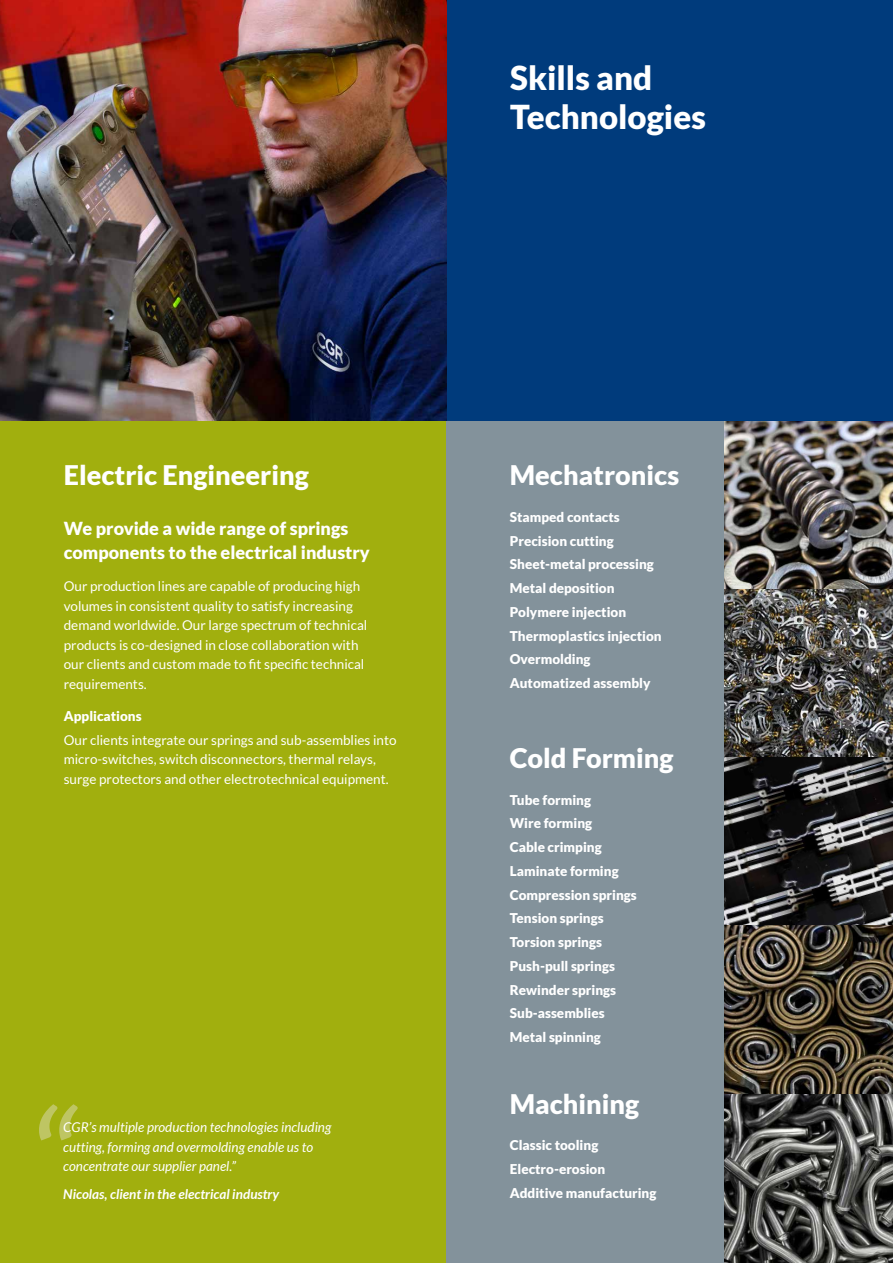
<style>
.page{position:relative;width:893px;height:1263px;background:#fff}
.page>*{position:absolute;margin:0;border:0;box-sizing:border-box;transform-origin:0 0}
.t1{font:italic 142.35px "Lato";color:#bec563}
.t2{font:900 33px/39px "Lato";color:#fff}
.t3{font:900 27px "Lato";color:#fff}
.t4{font:900 18px/24px "Lato";color:#fff}
.t5{font:13.5px/19.5px "Lato";color:#fff}
.t6{font:900 13.5px/23.7px "Lato";color:#fff}
.t7{font:italic 13.5px/19.5px "Lato";color:#fff}
.t8{font:italic 700 13.5px "Lato";color:#fff}
</style>
<div class="page">
<div style="left:0;top:416px;width:446px;height:847px;background:#a1af0e"></div>
<div style="left:446px;top:412px;width:447px;height:851px;background:#83929b"></div>
<img style="left:725px;top:421px;width:168px;height:842px">
<div style="left:446px;top:0;width:447px;height:421px;background:#003b7c"></div>
<img style="left:0;top:0;width:446px;height:421px">
<h2 class="t2" style="left:510px;top:58px;width:197px">Skills and<br>Technologies</h2>
<h3 class="t3" style="left:64px;top:459px;width:247px">Electric Engineering</h3>
<h3 class="t4" style="left:64px;top:516px;width:308px">We provide a wide range of springs components to the electrical industry</h3>
<p class="t5" style="left:64px;top:576px;width:305px">Our production lines are capable of producing high volumes in consistent quality to satisfy increasing demand worldwide. Our large spectrum of technical products is co-designed in close collaboration with our clients and custom made to fit specific technical requirements.</p>
<p class="t6" style="left:64px;top:704px;width:79px">Applications</p>
<p class="t5" style="left:64px;top:730px;width:334px">Our clients integrate our springs and sub-assemblies into micro-switches, switch disconnectors, thermal relays, surge protectors and other electrotechnical equipment.</p>
<h1 class="t1" style="left:26px;top:1082px;width:50px">“</h1>
<p class="t7" style="left:63px;top:1118px;width:270px">CGR’s multiple production technologies including cutting, forming and overmolding enable us to concentrate our supplier panel.”</p>
<p class="t8" style="left:63px;top:1186px;width:217px">Nicolas, client in the electrical industry</p>
<h3 class="t3" style="left:510px;top:459px;width:171px">Mechatronics</h3>
<p class="t6" style="left:510px;top:505px;width:153px">Stamped contacts<br>Precision cutting<br>Sheet-metal processing<br>Metal deposition<br>Polymere injection<br>Thermoplastics injection<br>Overmolding<br>Automatized assembly</p>
<h3 class="t3" style="left:510px;top:742px;width:165px">Cold Forming</h3>
<p class="t6" style="left:510px;top:788px;width:129px">Tube forming<br>Wire forming<br>Cable crimping<br>Laminate forming<br>Compression springs<br>Tension springs<br>Torsion springs<br>Push-pull springs<br>Rewinder springs<br>Sub-assemblies<br>Metal spinning</p>
<h3 class="t3" style="left:510px;top:1088px;width:131px">Machining</h3>
<p class="t6" style="left:510px;top:1133px;width:148px">Classic tooling<br>Electro-erosion<br>Additive manufacturing</p>
</div>
